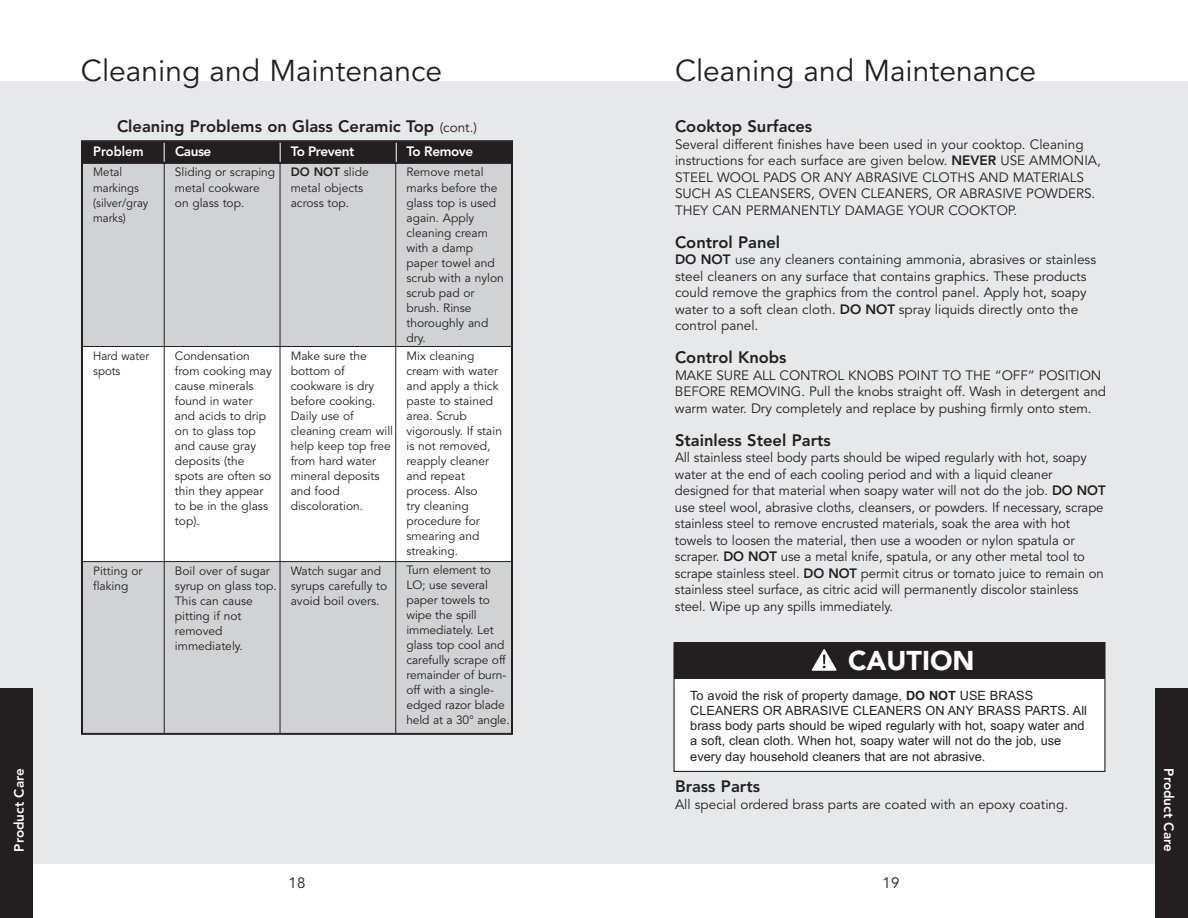
<style>
.page{position:relative;width:1188px;height:918px;background:#fff}
.page>*{position:absolute;margin:0;border:0;box-sizing:border-box;transform-origin:0 0}
.t1{font:30px "Avenir";color:#231f20}
.t2{font:900 27px "Avenir";color:#fff}
.t3{font:800 16.5px "Avenir";color:#231f20}
.t4{font:15px "Avenir";color:#231f20}
.t5{font:13.5px/16.5px "Avenir";letter-spacing:-.005em;color:#231f20}
.t6{font:800 13.5px "Avenir";color:#fff}
.t7{font:800 13.5px "Avenir";letter-spacing:-.02em;color:#fff}
.t8{font:800 13.5px "Avenir";color:#fff;scale:.95 1}
.t9{font:12.75px/15.3px "Arial";color:#231f20}
.t10{font:12px/15px "Avenir";color:#231f20}
.t11{font:12px/15px "Avenir";color:#231f20;scale:.95 1}
.s1{font-weight:400;font-size:13.5px}
.s2{font-weight:800}
.s3{font-weight:700}
</style>
<div class="page">
<div style="left:580px;top:81px;width:608px;height:783px;background:#e7e8e9"></div>
<div style="left:1155px;top:688px;width:33px;height:230px;background:#231f20"></div>
<div style="left:0;top:81px;width:608px;height:783px;background:#e7e8e9"></div>
<div style="left:0;top:688px;width:33px;height:230px;background:#231f20"></div>
<div style="left:82px;top:142px;width:82px;height:21px;background:#231f20"></div>
<div style="left:164px;top:142px;width:116px;height:21px;background:#231f20"></div>
<div style="left:280px;top:142px;width:116px;height:21px;background:#231f20"></div>
<div style="left:396px;top:142px;width:116px;height:21px;background:#231f20"></div>
<div style="left:82px;top:163px;width:82px;height:184px;background:#d1d2d4"></div>
<div style="left:164px;top:163px;width:116px;height:184px;background:#d1d2d4"></div>
<div style="left:280px;top:163px;width:116px;height:184px;background:#d1d2d4"></div>
<div style="left:396px;top:163px;width:116px;height:184px;background:#d1d2d4"></div>
<div style="left:82px;top:347px;width:82px;height:215px;background:#fff"></div>
<div style="left:164px;top:347px;width:116px;height:215px;background:#fff"></div>
<div style="left:280px;top:347px;width:116px;height:215px;background:#fff"></div>
<div style="left:396px;top:347px;width:116px;height:215px;background:#fff"></div>
<div style="left:82px;top:562px;width:82px;height:171px;background:#d1d2d4"></div>
<div style="left:164px;top:562px;width:116px;height:171px;background:#d1d2d4"></div>
<div style="left:280px;top:562px;width:116px;height:171px;background:#d1d2d4"></div>
<div style="left:396px;top:562px;width:116px;height:171px;background:#d1d2d4"></div>
<hr style="left:82px;top:142px;width:1px;height:591px;background:#231f20">
<hr style="left:164px;top:142px;width:1px;height:591px;background:#231f20">
<hr style="left:280px;top:142px;width:1px;height:591px;background:#231f20">
<hr style="left:396px;top:142px;width:1px;height:591px;background:#231f20">
<hr style="left:511px;top:142px;width:1px;height:591px;background:#231f20">
<hr style="left:82px;top:141px;width:430px;height:1px;background:#231f20">
<hr style="left:82px;top:163px;width:430px;height:1px;background:#231f20">
<hr style="left:82px;top:346px;width:430px;height:1px;background:#231f20">
<hr style="left:82px;top:561px;width:430px;height:1px;background:#231f20">
<hr style="left:82px;top:733px;width:430px;height:1px;background:#231f20">
<svg style="left:164px;top:143px;width:1px;height:19px"></svg>
<svg style="left:280px;top:143px;width:1px;height:19px"></svg>
<svg style="left:396px;top:143px;width:1px;height:19px"></svg>
<div style="left:674px;top:643px;width:431px;height:128px;background:#fff"></div>
<div style="left:674px;top:643px;width:431px;height:36px;background:#231f20"></div>
<svg style="left:812px;top:649px;width:25px;height:22px"></svg>
<div style="left:674px;top:642px;width:432px;height:130px;border:1px solid #231f20"></div>
<p class="t6" style="left:13px;top:852px;width:85px;rotate:-90deg">Product Care</p>
<h1 class="t1" style="left:81px;top:58px;width:363px">Cleaning and Maintenance</h1>
<h1 class="t1" style="left:675px;top:58px;width:363px">Cleaning and Maintenance</h1>
<p class="t3" style="left:117px;top:120px;width:362px">Cleaning Problems on Glass Ceramic Top <span class="s1">(cont.)</span></p>
<p class="t3" style="left:675px;top:120px;width:139px">Cooktop Surfaces</p>
<p class="t5" style="left:675px;top:137px;width:427px">Several different finishes have been used in your cooktop. Cleaning instructions for each surface are given below. <span class="s2">NEVER</span> USE AMMONIA, STEEL WOOL PADS OR ANY ABRASIVE CLOTHS AND MATERIALS SUCH AS CLEANSERS, OVEN CLEANERS, OR ABRASIVE POWDERS.<br>THEY CAN PERMANENTLY DAMAGE YOUR COOKTOP.</p>
<p class="t3" style="left:675px;top:235px;width:107px">Control Panel</p>
<p class="t5" style="left:675px;top:252px;width:423px"><span class="s2">DO NOT</span> use any cleaners containing ammonia, abrasives or stainless steel cleaners on any surface that contains graphics. These products could remove the graphics from the control panel. Apply hot, soapy water to a soft clean cloth. <span class="s2">DO NOT</span> spray liquids directly onto the control panel.</p>
<p class="t3" style="left:675px;top:351px;width:113px">Control Knobs</p>
<p class="t5" style="left:675px;top:368px;width:433px">MAKE SURE ALL CONTROL KNOBS POINT TO THE “OFF” POSITION<br>BEFORE REMOVING. Pull the knobs straight off. Wash in detergent and warm water. Dry completely and replace by pushing firmly onto stem.</p>
<p class="t3" style="left:675px;top:433px;width:157px">Stainless Steel Parts</p>
<p class="t5" style="left:675px;top:450px;width:432px">All stainless steel body parts should be wiped regularly with hot, soapy water at the end of each cooling period and with a liquid cleaner designed for that material when soapy water will not do the job. <span class="s2">DO NOT </span>use steel wool, abrasive cloths, cleansers, or powders. If necessary, scrape stainless steel to remove encrusted materials, soak the area with hot towels to loosen the material, then use a wooden or nylon spatula or scraper. <span class="s2">DO NOT</span> use a metal knife, spatula, or any other metal tool to scrape stainless steel. <span class="s2">DO NOT</span> permit citrus or tomato juice to remain on stainless steel surface, as citric acid will permanently discolor stainless steel. Wipe up any spills immediately.</p>
<p class="t8" style="left:93px;top:146px;width:54px">Problem</p>
<p class="t7" style="left:175px;top:146px;width:38px">Cause</p>
<p class="t7" style="left:291px;top:146px;width:65px">To Prevent</p>
<p class="t7" style="left:407px;top:146px;width:68px">To Remove</p>
<p class="t11" style="left:93px;top:166px;width:60px">Metal markings (silver/gray marks)</p>
<p class="t10" style="left:175px;top:166px;width:102px">Sliding or scraping metal cookware on glass top.</p>
<p class="t10" style="left:291px;top:166px;width:79px"><span class="s2">DO NOT</span> slide metal objects across top.</p>
<p class="t10" style="left:406px;top:166px;width:99px">Remove metal marks before the glass top is used again. Apply cleaning cream with a damp paper towel and scrub with a nylon scrub pad or brush. Rinse thoroughly and dry.</p>
<p class="t11" style="left:93px;top:349px;width:61px">Hard water spots</p>
<p class="t10" style="left:175px;top:349px;width:98px">Condensation from cooking may cause minerals found in water and acids to drip on to glass top and cause gray deposits (the spots are often so thin they appear to be in the glass top).</p>
<p class="t10" style="left:291px;top:349px;width:104px">Make sure the bottom of cookware is dry before cooking.<br>Daily use of cleaning cream will help keep top free from hard water mineral deposits and food discoloration.</p>
<p class="t10" style="left:406px;top:349px;width:97px">Mix cleaning cream with water and apply a thick paste to stained area. Scrub vigorously. If stain is not removed, reapply cleaner and repeat process. Also<br>try cleaning procedure for smearing and streaking.</p>
<p class="t10" style="left:93px;top:564px;width:51px">Pitting or flaking</p>
<p class="t10" style="left:175px;top:564px;width:104px">Boil over of sugar syrup on glass top.<br>This can cause pitting if not removed immediately.</p>
<p class="t10" style="left:291px;top:564px;width:98px">Watch sugar and syrups carefully to avoid boil overs.</p>
<p class="t10" style="left:406px;top:563px;width:105px">Turn element to<br>LO; use several paper towels to wipe the spill immediately. Let glass top cool and carefully scrape off remainder of burn&shy;off with a single&shy;edged razor blade held at a 30° angle.</p>
<h2 class="t2" style="left:848px;top:650px;width:128px">CAUTION</h2>
<p class="t9" style="left:690px;top:688px;width:398px">To avoid the risk of property damage, <span class="s3">DO NOT</span> USE BRASS CLEANERS OR ABRASIVE CLEANERS ON ANY BRASS PARTS. All brass body parts should be wiped regularly with hot, soapy water and a soft, clean cloth. When hot, soapy water will not do the job, use every day household cleaners that are not abrasive.</p>
<p class="t4" style="left:289px;top:876px;width:18px">18</p>
<p class="t3" style="left:675px;top:780px;width:87px">Brass Parts</p>
<p class="t5" style="left:675px;top:797px;width:395px">All special ordered brass parts are coated with an epoxy coating.</p>
<p class="t4" style="left:883px;top:876px;width:18px">19</p>
<p class="t6" style="left:1175px;top:768px;width:85px;rotate:90deg">Product Care</p>
</div>
